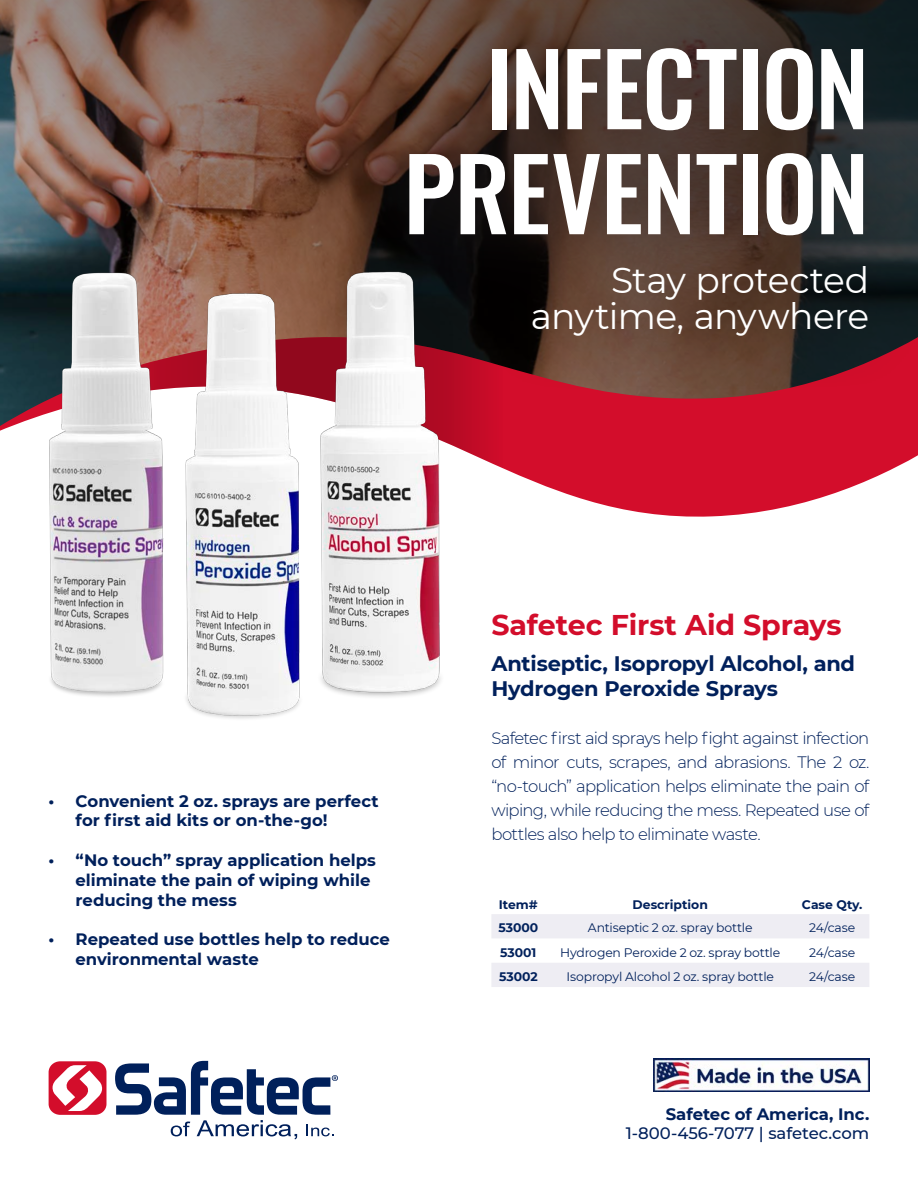
<style>
.page{position:relative;width:918px;height:1188px;background:#fff}
.page>*{position:absolute;margin:0;border:0;box-sizing:border-box;transform-origin:0 0}
.t1{font:500 99px "Oswald";letter-spacing:-.01em;color:#fff}
.t2{font:36px "Montserrat";letter-spacing:-.02em;color:#fff}
.t3{font:700 28.5px "Montserrat";letter-spacing:-.005em;color:#d30d2b}
.t4{font:700 21px/25.2px "Montserrat";letter-spacing:-.01em;color:#00205b}
.t5{font:300 16.5px/24px "Montserrat";letter-spacing:-.04em;color:#00205b;text-align:justify}
.t6{font:700 16.5px/19.8px "Montserrat";color:#00205b}
.t7{font:500 16.5px "Montserrat";color:#00205b}
.t8{font:12.3px "Montserrat";letter-spacing:-.01em;color:#00205b}
.t9{font:700 12.3px "Montserrat";color:#00205b}
</style>
<div class="page">
<svg style="left:0;top:0;width:341px;height:318px;background:#795c50"></svg>
<svg style="left:0;top:318px;width:918px;height:199px;fill:#d30d2b"></svg>
<svg style="left:170px;top:337px;width:333px;height:180px"></svg>
<svg style="left:491px;top:914px;width:378px;height:73px"></svg>
<svg style="left:115px;top:1061px;width:223px;height:78px"></svg>
<div style="left:49px;top:1061px;width:57px;height:54px;background:#d30d2b;border-radius:11px"></div>
<svg style="left:49px;top:1065px;width:57px;height:46px"></svg>
<img style="left:40px;top:265px;width:130px;height:431px">
<img style="left:313px;top:255px;width:134px;height:442px">
<img style="left:177px;top:283px;width:133px;height:436px">
<div style="left:341px;top:0;width:577px;height:396px;background:#231f20;opacity:.89"></div>
<img style="left:653px;top:1058px;width:216px;height:33px">
<p class="t1" style="left:486px;top:37px;width:385px">INFECTION</p>
<p class="t1" style="left:403px;top:142px;width:467px">PREVENTION</p>
<p class="t2" style="left:611px;top:255px;width:260px">Stay protected</p>
<p class="t2" style="left:531px;top:291px;width:340px">anytime, anywhere</p>
<p class="t6" style="left:76px;top:790px;width:305px;text-indent:-27px">• Convenient 2 oz. sprays are perfect for first aid kits or on-the-go!</p>
<p class="t6" style="left:76px;top:849px;width:302px;text-indent:-27px">• “No touch” spray application helps eliminate the pain of wiping while reducing the mess</p>
<p class="t6" style="left:76px;top:929px;width:316px;text-indent:-27px">• Repeated use bottles help to reduce environmental waste</p>
<p class="t3" style="left:491px;top:604px;width:352px">Safetec First Aid Sprays</p>
<p class="t4" style="left:491px;top:650px;width:365px">Antiseptic, Isopropyl Alcohol, and<br>Hydrogen Peroxide Sprays</p>
<p class="t5" style="left:491px;top:726px;width:380px">Safetec first aid sprays help fight against infection of minor cuts, scrapes, and abrasions. The 2 oz. “no-touch” application helps eliminate the pain of wiping, while reducing the mess. Repeated use of bottles also help to eliminate waste.</p>
<p class="t9" style="left:499px;top:896px;width:40px">Item#</p>
<p class="t9" style="left:633px;top:896px;width:77px">Description</p>
<p class="t9" style="left:802px;top:896px;width:62px">Case Qty.</p>
<p class="t9" style="left:498px;top:919px;width:41px">53000</p>
<p class="t8" style="left:588px;top:919px;width:166px">Antiseptic 2 oz. spray bottle</p>
<p class="t8" style="left:809px;top:919px;width:48px">24/case</p>
<p class="t9" style="left:500px;top:943px;width:38px">53001</p>
<p class="t8" style="left:560px;top:944px;width:222px">Hydrogen Peroxide 2 oz. spray bottle</p>
<p class="t8" style="left:809px;top:944px;width:48px">24/case</p>
<p class="t9" style="left:499px;top:968px;width:40px">53002</p>
<p class="t8" style="left:567px;top:968px;width:209px">Isopropyl Alcohol 2 oz. spray bottle</p>
<p class="t8" style="left:809px;top:968px;width:48px">24/case</p>
<p class="t6" style="left:666px;top:1103px;width:205px">Safetec of America, Inc.</p>
<p class="t7" style="left:626px;top:1122px;width:245px">1-800-456-7077 | safetec.com</p>
</div>
